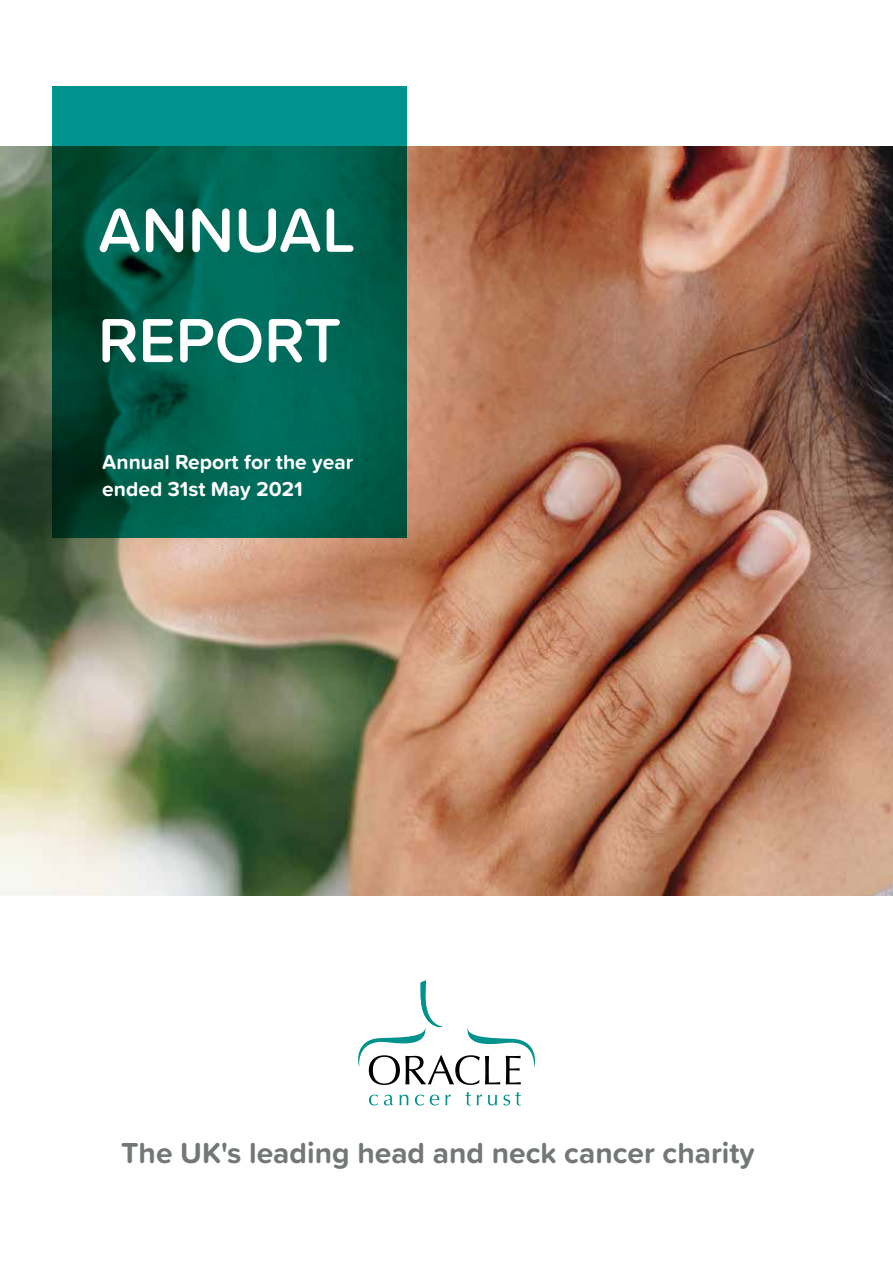
<style>
.page{position:relative;width:893px;height:1263px;background:#fff}
.page>*{position:absolute;margin:0;border:0;box-sizing:border-box;transform-origin:0 0}
.t1{font:600 64.5px/110.2px "Proxima Soft";color:#fff}
.t2{font:700 30px "Proxima Soft";color:#737778}
.t3{font:700 21px/27px "Proxima Soft";color:#fff}
</style>
<div class="page">
<img style="left:0;top:146px;width:893px;height:750px">
<svg style="left:53px;top:86px;width:354px;height:451px"></svg>
<svg style="left:358px;top:980px;width:177px;height:105px"></svg>
<svg style="left:369px;top:1095px;width:9px;height:10px"></svg>
<svg style="left:384px;top:1095px;width:9px;height:10px"></svg>
<svg style="left:399px;top:1095px;width:9px;height:10px"></svg>
<svg style="left:415px;top:1095px;width:9px;height:10px"></svg>
<svg style="left:430px;top:1095px;width:9px;height:10px"></svg>
<svg style="left:445px;top:1095px;width:6px;height:10px"></svg>
<svg style="left:465px;top:1092px;width:6px;height:13px"></svg>
<svg style="left:477px;top:1095px;width:5px;height:10px"></svg>
<svg style="left:488px;top:1095px;width:9px;height:10px"></svg>
<svg style="left:503px;top:1092px;width:18px;height:13px"></svg>
<h1 class="t1" style="left:98px;top:173px;width:259px">ANNUAL<br>REPORT</h1>
<p class="t3" style="left:102px;top:448px;width:253px">Annual Report for the year ended 31st May 2021</p>
<p class="t2" style="left:121px;top:1130px;width:635px">The UK's leading head and neck cancer charity</p>
</div>
